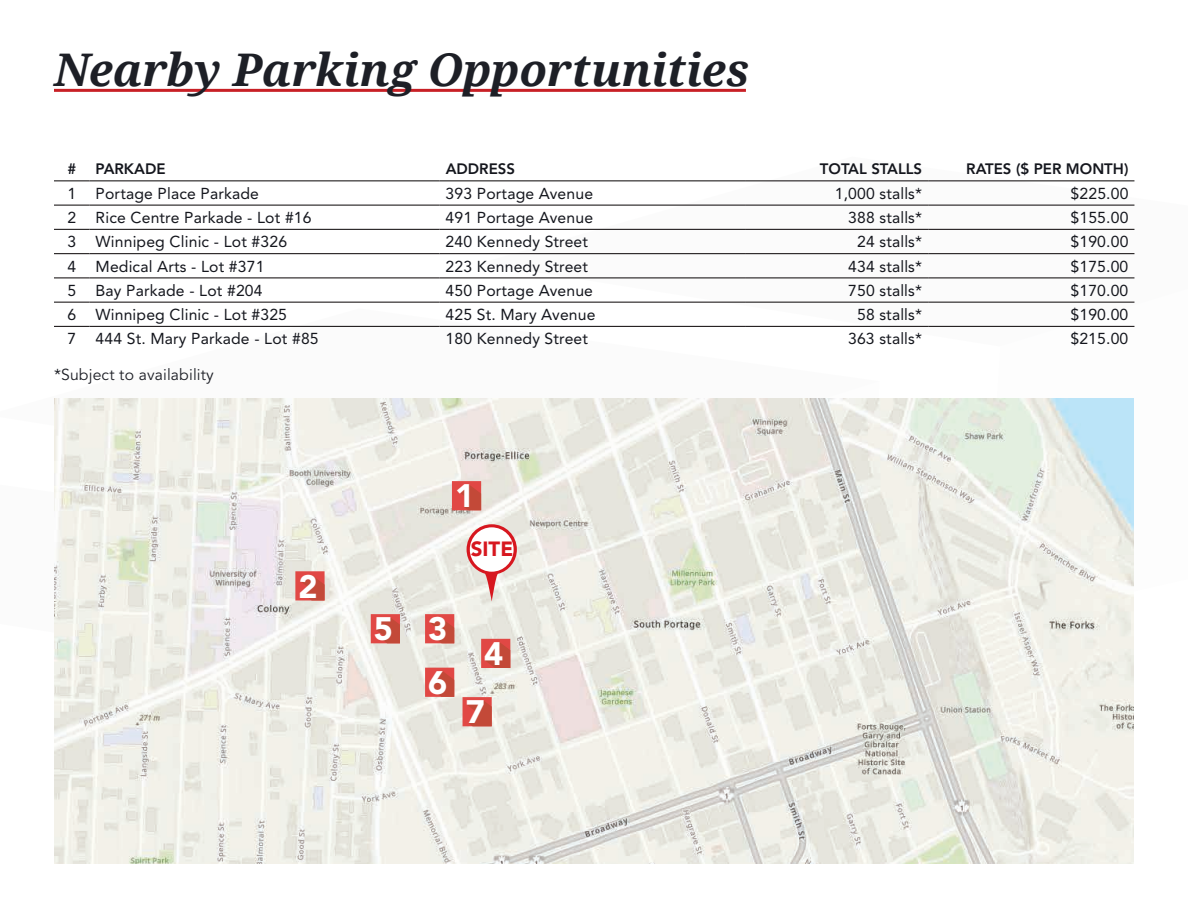
<style>
.page{position:relative;width:1188px;height:918px;background:#fff}
.page>*{position:absolute;margin:0;border:0;box-sizing:border-box;transform-origin:0 0}
.t1{font:italic 700 45px "Droid Serif";color:#1d1f26}
.t2{font:900 32.25px "Avenir LT Std";color:#fff}
.t3{font:900 20.4px "Avenir LT Std";color:#d7171f}
.t4{font:15.75px "Avenir LT Std";letter-spacing:.01em;color:#14161d}
.t5{font:15.75px "Avenir LT Std";letter-spacing:.01em;color:#1d1f26}
.t6{font:800 15px "Avenir LT Std";color:#14161d}
</style>
<div class="page">
<svg style="left:480px;top:180px;width:655px;height:147px"></svg>
<hr style="left:54px;top:89px;width:692px;height:3px;background:#c82026">
<img style="left:54px;top:398px;width:1080px;height:466px">
<hr style="left:90px;top:180px;width:350px;height:1px;background:#231f20">
<hr style="left:440px;top:180px;width:306px;height:1px;background:#231f20">
<hr style="left:746px;top:180px;width:182px;height:1px;background:#231f20">
<hr style="left:928px;top:180px;width:206px;height:1px;background:#231f20">
<hr style="left:90px;top:205px;width:350px;height:1px;background:#231f20">
<hr style="left:440px;top:205px;width:306px;height:1px;background:#231f20">
<hr style="left:746px;top:205px;width:182px;height:1px;background:#231f20">
<hr style="left:928px;top:205px;width:206px;height:1px;background:#231f20">
<hr style="left:90px;top:229px;width:350px;height:1px;background:#231f20">
<hr style="left:440px;top:229px;width:306px;height:1px;background:#231f20">
<hr style="left:746px;top:229px;width:182px;height:1px;background:#231f20">
<hr style="left:928px;top:229px;width:206px;height:1px;background:#231f20">
<hr style="left:90px;top:253px;width:350px;height:1px;background:#231f20">
<hr style="left:440px;top:253px;width:306px;height:1px;background:#231f20">
<hr style="left:746px;top:253px;width:182px;height:1px;background:#231f20">
<hr style="left:928px;top:253px;width:206px;height:1px;background:#231f20">
<hr style="left:90px;top:277px;width:350px;height:1px;background:#231f20">
<hr style="left:440px;top:277px;width:306px;height:1px;background:#231f20">
<hr style="left:746px;top:277px;width:182px;height:1px;background:#231f20">
<hr style="left:928px;top:277px;width:206px;height:1px;background:#231f20">
<hr style="left:90px;top:302px;width:350px;height:1px;background:#231f20">
<hr style="left:440px;top:302px;width:306px;height:1px;background:#231f20">
<hr style="left:746px;top:302px;width:182px;height:1px;background:#231f20">
<hr style="left:928px;top:302px;width:206px;height:1px;background:#231f20">
<hr style="left:90px;top:326px;width:350px;height:1px;background:#231f20">
<hr style="left:440px;top:326px;width:306px;height:1px;background:#231f20">
<hr style="left:746px;top:326px;width:182px;height:1px;background:#231f20">
<hr style="left:928px;top:326px;width:206px;height:1px;background:#231f20">
<hr style="left:54px;top:205px;width:36px;height:1px;background:#231f20">
<hr style="left:54px;top:229px;width:36px;height:1px;background:#231f20">
<hr style="left:54px;top:253px;width:36px;height:1px;background:#231f20">
<hr style="left:54px;top:277px;width:36px;height:1px;background:#231f20">
<hr style="left:54px;top:302px;width:36px;height:1px;background:#231f20">
<hr style="left:54px;top:326px;width:36px;height:1px;background:#231f20">
<hr style="left:54px;top:180px;width:36px;height:1px;background:#231f20">
<svg style="left:467px;top:524px;width:50px;height:77px;background:#e6b7b3"></svg>
<div style="left:470px;top:527px;width:44px;height:45px;background:#fff;border-radius:50%"></div>
<svg style="left:452px;top:481px;width:29px;height:29px"></svg>
<svg style="left:295px;top:571px;width:30px;height:29px"></svg>
<svg style="left:425px;top:614px;width:29px;height:29px"></svg>
<svg style="left:481px;top:639px;width:29px;height:29px"></svg>
<svg style="left:371px;top:614px;width:29px;height:29px"></svg>
<svg style="left:425px;top:668px;width:29px;height:29px"></svg>
<svg style="left:463px;top:697px;width:29px;height:29px"></svg>
<h1 class="t1" style="left:54px;top:39px;width:697px">Nearby Parking Opportunities</h1>
<p class="t6" style="left:67px;top:160px;width:10px">#</p>
<p class="t6" style="left:96px;top:160px;width:71px">PARKADE</p>
<p class="t6" style="left:446px;top:160px;width:71px">ADDRESS</p>
<p class="t6" style="left:820px;top:160px;width:104px">TOTAL STALLS</p>
<p class="t6" style="left:966px;top:160px;width:164px">RATES ($ PER MONTH)</p>
<p class="t4" style="left:67px;top:184px;width:193px">1 Portage Place Parkade</p>
<p class="t4" style="left:446px;top:184px;width:149px">393 Portage Avenue</p>
<p class="t4" style="left:835px;top:184px;width:89px">1,000 stalls*</p>
<p class="t4" style="left:1071px;top:184px;width:59px">$225.00</p>
<p class="t4" style="left:67px;top:209px;width:246px">2 Rice Centre Parkade - Lot #16</p>
<p class="t4" style="left:446px;top:209px;width:149px">491 Portage Avenue</p>
<p class="t4" style="left:848px;top:209px;width:75px">388 stalls*</p>
<p class="t4" style="left:1071px;top:209px;width:59px">$155.00</p>
<p class="t4" style="left:67px;top:233px;width:221px">3 Winnipeg Clinic - Lot #326</p>
<p class="t4" style="left:446px;top:233px;width:144px">240 Kennedy Street</p>
<p class="t4" style="left:857px;top:233px;width:67px">24 stalls*</p>
<p class="t4" style="left:1071px;top:233px;width:59px">$190.00</p>
<p class="t4" style="left:67px;top:257px;width:199px">4 Medical Arts - Lot #371</p>
<p class="t4" style="left:446px;top:257px;width:144px">223 Kennedy Street</p>
<p class="t4" style="left:848px;top:257px;width:75px">434 stalls*</p>
<p class="t4" style="left:1071px;top:257px;width:59px">$175.00</p>
<p class="t4" style="left:67px;top:281px;width:197px">5 Bay Parkade - Lot #204</p>
<p class="t4" style="left:446px;top:281px;width:149px">450 Portage Avenue</p>
<p class="t4" style="left:848px;top:281px;width:75px">750 stalls*</p>
<p class="t4" style="left:1071px;top:281px;width:59px">$170.00</p>
<p class="t4" style="left:67px;top:306px;width:221px">6 Winnipeg Clinic - Lot #325</p>
<p class="t4" style="left:446px;top:306px;width:151px">425 St. Mary Avenue</p>
<p class="t4" style="left:857px;top:306px;width:67px">58 stalls*</p>
<p class="t4" style="left:1071px;top:306px;width:59px">$190.00</p>
<p class="t4" style="left:67px;top:330px;width:253px">7 444 St. Mary Parkade - Lot #85</p>
<p class="t4" style="left:446px;top:330px;width:144px">180 Kennedy Street</p>
<p class="t4" style="left:848px;top:330px;width:75px">363 stalls*</p>
<p class="t4" style="left:1070px;top:330px;width:59px">$215.00</p>
<p class="t5" style="left:54px;top:366px;width:161px">*Subject to availability</p>
<h2 class="t2" style="left:299px;top:567px;width:21px">2</h2>
<h2 class="t2" style="left:374px;top:610px;width:21px">5</h2>
<h2 class="t2" style="left:455px;top:477px;width:21px">1</h2>
<p class="t3" style="left:471px;top:537px;width:44px">SITE</p>
<h2 class="t2" style="left:428px;top:610px;width:21px">3</h2>
<h2 class="t2" style="left:428px;top:663px;width:21px">6</h2>
<h2 class="t2" style="left:484px;top:634px;width:21px">4</h2>
<h2 class="t2" style="left:466px;top:693px;width:21px">7</h2>
</div>
